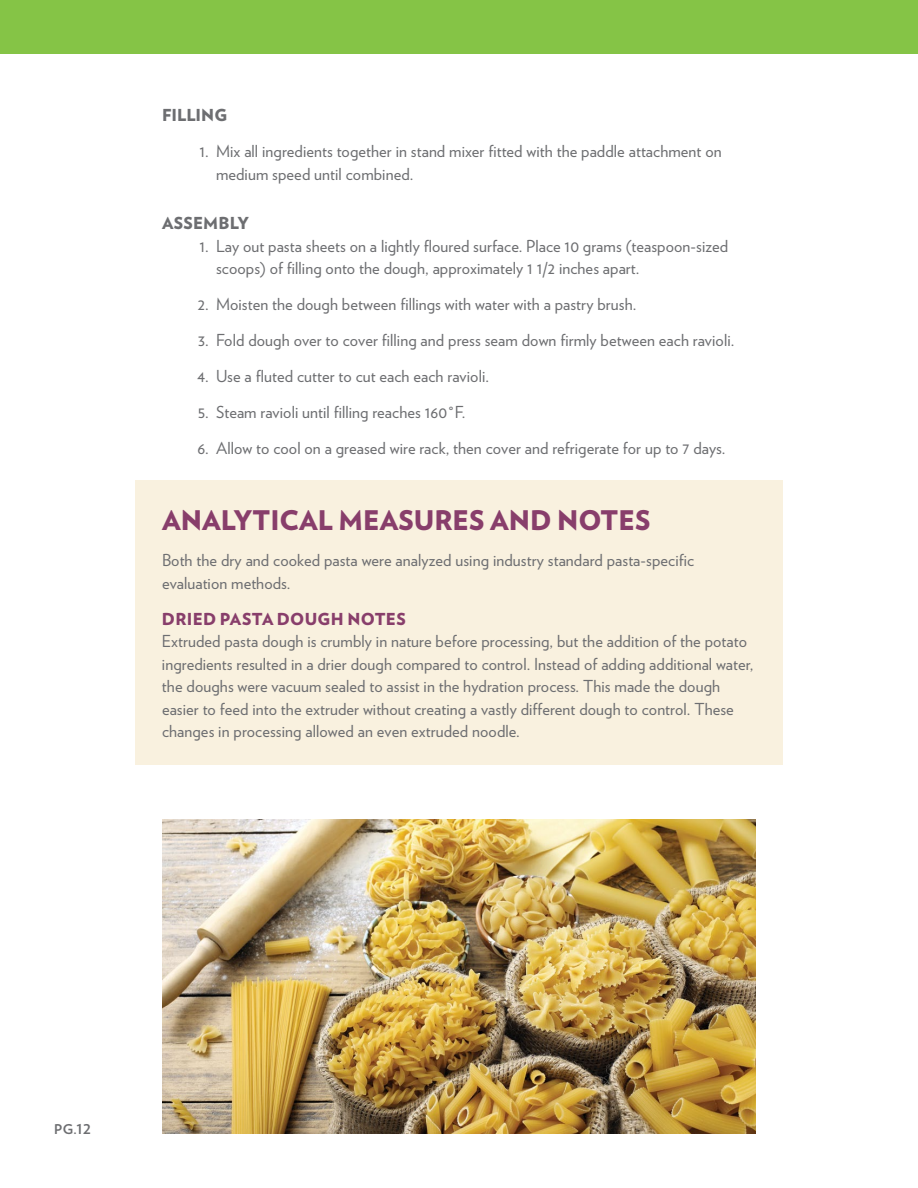
<style>
.page{position:relative;width:918px;height:1188px;background:#fff}
.page>*{position:absolute;margin:0;border:0;box-sizing:border-box;transform-origin:0 0}
.t1{font:900 27px "Verlag";color:#883e6b}
.t2{font:16.5px/22.5px "Verlag";letter-spacing:.005em;color:#6d6e71}
.t3{font:900 16.5px "Verlag";letter-spacing:.015em;color:#883e6b}
.t4{font:900 16.5px "Verlag";letter-spacing:.005em;color:#6d6e71}
.t5{font:700 13.5px "Verlag";color:#6d6e71}
</style>
<div class="page">
<div style="left:0;top:0;width:918px;height:54px;background:#85c446"></div>
<img style="left:162px;top:819px;width:594px;height:315px">
<div style="left:135px;top:481px;width:648px;height:284px;background:#f9f1df"></div>
<p class="t4" style="left:162px;top:102px;width:67px">FILLING</p>
<p class="t2" style="left:216px;top:139px;width:507px;text-indent:-17px">1. Mix all ingredients together in stand mixer fitted with the paddle attachment on medium speed until combined.</p>
<p class="t4" style="left:162px;top:210px;width:89px">ASSEMBLY</p>
<p class="t2" style="left:216px;top:234px;width:514px;text-indent:-17px">1. Lay out pasta sheets on a lightly floured surface. Place 10 grams (teaspoon-sized scoops) of filling onto the dough, approximately 1 1/2 inches apart.</p>
<p class="t2" style="left:198px;top:292px;width:438px">2. Moisten the dough between fillings with water with a pastry brush.</p>
<p class="t2" style="left:198px;top:328px;width:536px">3. Fold dough over to cover filling and press seam down firmly between each ravioli.</p>
<p class="t2" style="left:197px;top:364px;width:291px">4. Use a fluted cutter to cut each each ravioli.</p>
<p class="t2" style="left:198px;top:400px;width:267px">5. Steam ravioli until filling reaches 160°F.</p>
<p class="t2" style="left:197px;top:436px;width:528px">6. Allow to cool on a greased wire rack, then cover and refrigerate for up to 7 days.</p>
<h1 class="t1" style="left:162px;top:498px;width:490px">ANALYTICAL MEASURES AND NOTES</h1>
<p class="t2" style="left:162px;top:548px;width:534px">Both the dry and cooked pasta were analyzed using industry standard pasta-specific evaluation methods.</p>
<p class="t3" style="left:162px;top:605px;width:245px">DRIED PASTA DOUGH NOTES</p>
<p class="t2" style="left:162px;top:629px;width:593px">Extruded pasta dough is crumbly in nature before processing, but the addition of the potato ingredients resulted in a drier dough compared to control. Instead of adding additional water, the doughs were vacuum sealed to assist in the hydration process. This made the dough easier to feed into the extruder without creating a vastly different dough to control. These changes in processing allowed an even extruded noodle.</p>
<p class="t5" style="left:54px;top:1119px;width:39px">PG.12</p>
</div>
